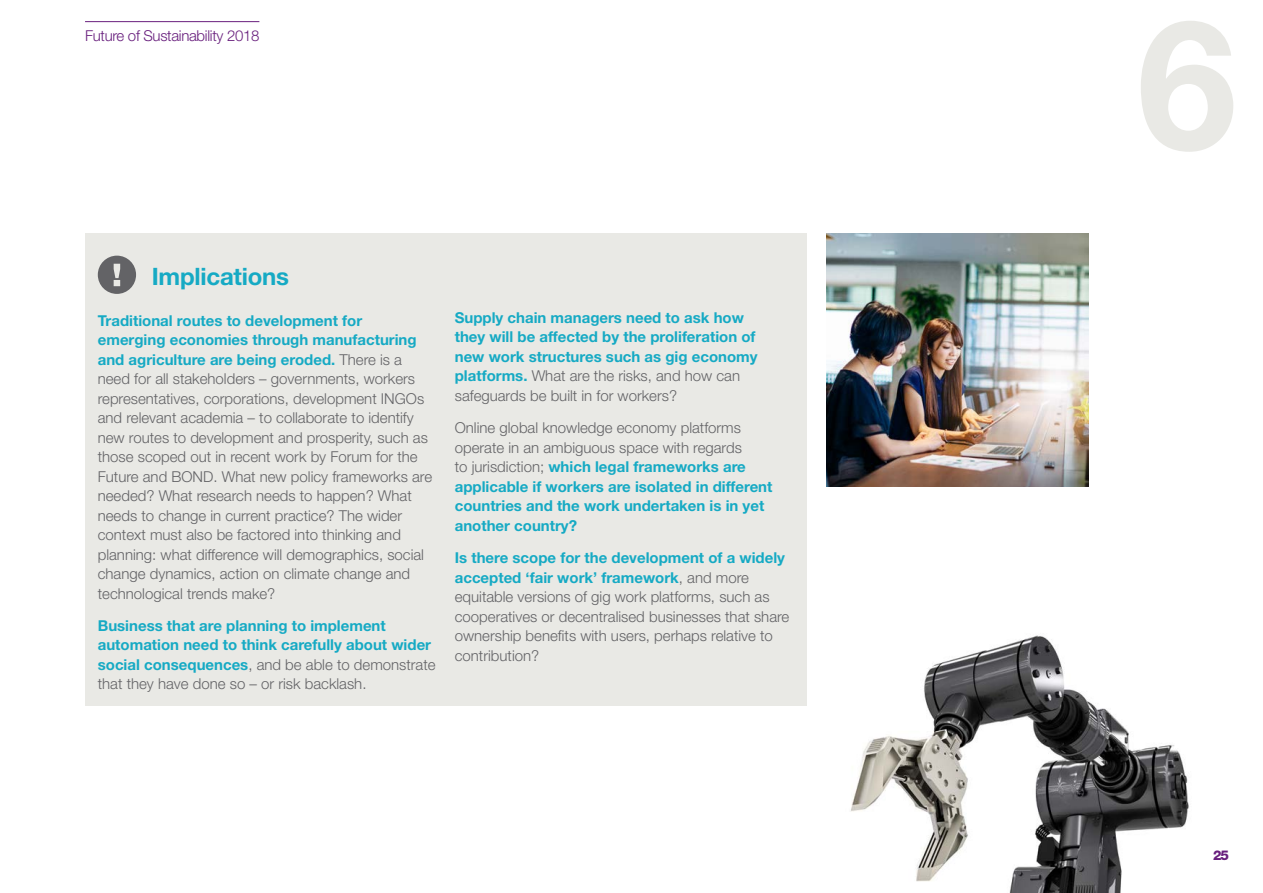
<style>
.page{position:relative;width:1263px;height:893px;background:#fff}
.page>*{position:absolute;margin:0;border:0;box-sizing:border-box;transform-origin:0 0}
.t1{font:700 180px "Helvetica Neue";color:#e9e9e5}
.t2{font:700 24px "Helvetica Neue";letter-spacing:-.01em;color:#16aac4}
.t3{font:300 15px/19.5px "Helvetica Neue";color:#636366}
.t4{font:700 15px/19.5px "Helvetica Neue";color:#16aac4}
.t5{font:300 15px "Helvetica Neue";letter-spacing:-.02em;color:#681f7d}
.t6{font:800 13.5px "Helvetica Neue";color:#681f7d}
.s1{font-weight:700;color:#16aac4}
.s2{font-weight:300;color:#636366}
</style>
<div class="page">
<hr style="left:85px;top:21px;width:174px;height:1px;background:#681f7d">
<img style="left:826px;top:234px;width:262px;height:253px">
<div style="left:85px;top:234px;width:721px;height:472px;background:#e9e9e5"></div>
<svg style="left:98px;top:256px;width:38px;height:38px"></svg>
<img style="left:851px;top:635px;width:338px;height:258px">
<p class="t5" style="left:85px;top:27px;width:176px">Future of Sustainability 2018</p>
<p class="t2" style="left:152px;top:261px;width:139px">Implications</p>
<p class="t3" style="left:98px;top:310px;width:336px"><span class="s1">Traditional routes to development for emerging economies through manufacturing and agriculture are being eroded.</span> There is a need for all stakeholders – governments, workers representatives, corporations, development INGOs and relevant academia – to collaborate to identify new routes to development and prosperity, such as those scoped out in recent work by Forum for the Future and BOND. What new policy frameworks are needed? What research needs to happen? What needs to change in current practice? The wider context must also be factored into thinking and planning: what difference will demographics, social change dynamics, action on climate change and technological trends make?</p>
<p class="t4" style="left:98px;top:615px;width:339px">Business that are planning to implement automation need to think carefully about wider social consequences<span class="s2">, and be able to demonstrate that they have done so – or risk backlash.</span></p>
<p class="t4" style="left:455px;top:308px;width:304px">Supply chain managers need to ask how they will be affected by the proliferation of new work structures such as gig economy platforms. <span class="s2">What are the risks, and how can safeguards be built in for workers?</span></p>
<p class="t4" style="left:455px;top:418px;width:319px"><span class="s2">Online global knowledge economy platforms operate in an ambiguous space with regards<br>to jurisdiction;</span> which legal frameworks are applicable if workers are isolated in different countries and the work undertaken is in yet another country?</p>
<p class="t3" style="left:455px;top:548px;width:336px"><span class="s1">Is there scope for the development of a widely accepted ‘fair work’ framework</span>, and more equitable versions of gig work platforms, such as cooperatives or decentralised businesses that share ownership benefits with users, perhaps relative to contribution?</p>
<p class="t1" style="left:1137px;top:-26px;width:102px">6</p>
<p class="t6" style="left:1213px;top:847px;width:17px">25</p>
</div>
